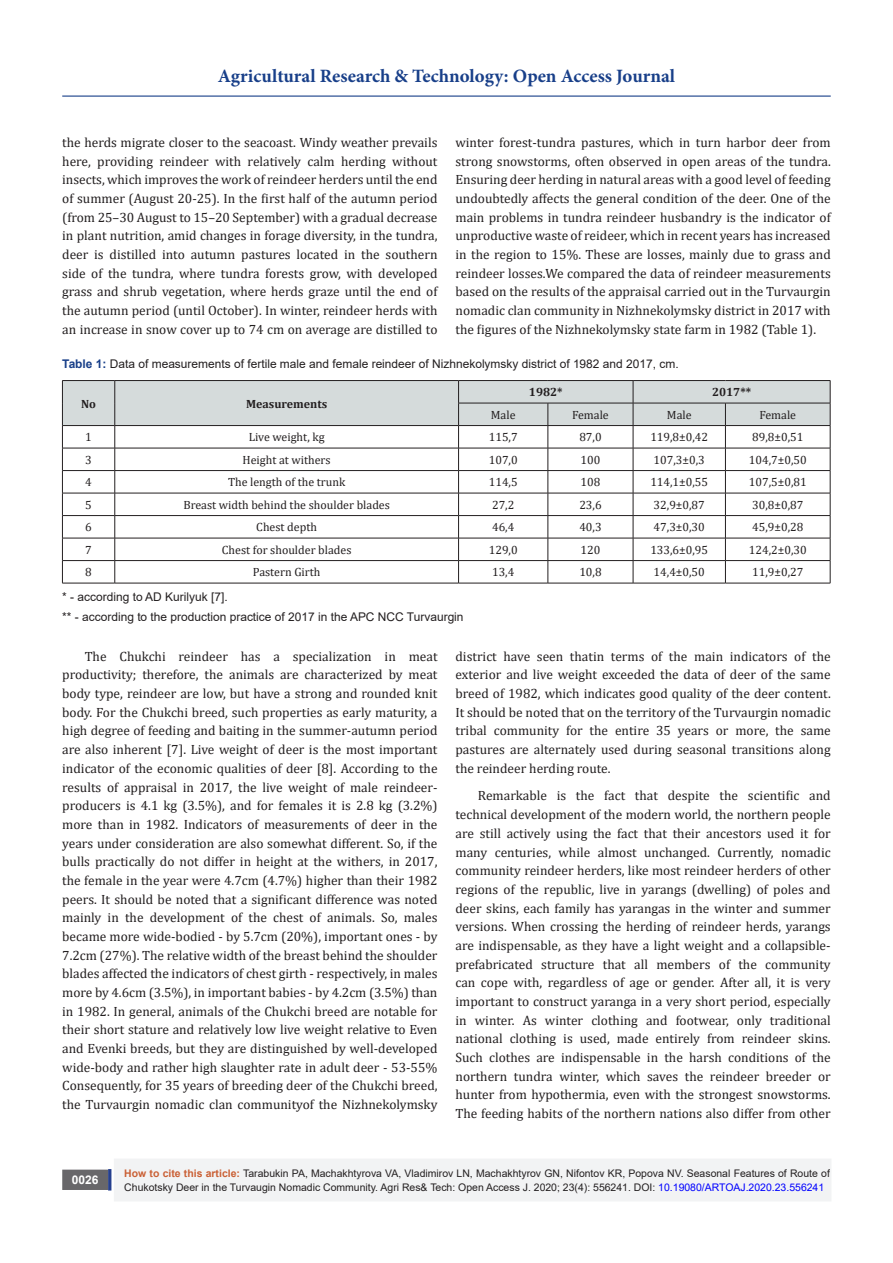
<style>
.page{position:relative;width:893px;height:1263px;background:#fff}
.page>*{position:absolute;margin:0;border:0;box-sizing:border-box;transform-origin:0 0}
.t1{font:700 18.9px "Minion Pro";color:#183f89}
.t2{font:13.5px/18.8px "Cambria";color:#231f20;text-align:justify}
.t3{font:12px "Cambria";color:#231f20}
.t4{font:12px "Arial";color:#231f20}
.t5{font:700 12px "Cambria";color:#231f20}
.t6{font:700 12px "Arial";color:#fff}
.t7{font:10.5px/14.4px "Arial";color:#231f20}
.s1{font-weight:700;color:#183f89}
.s2{font-weight:700;color:#ca6035}
.s3{color:#00f}
</style>
<div class="page">
<div style="left:115px;top:1159px;width:716px;height:42px;background:#f2f3f4"></div>
<div style="left:63px;top:1170px;width:44px;height:19px;background:#68676a"></div>
<div style="left:62px;top:1169px;width:46px;height:21px;border:2px solid #68676a"></div>
<div style="left:108px;top:1169px;width:3px;height:21px;background:#253f8e;border:2px solid #253f8e"></div>
<hr style="left:62px;top:96px;width:769px;height:1px;background:#183f89">
<hr style="left:62px;top:380px;width:53px;height:1px;background:#231f20">
<hr style="left:115px;top:380px;width:344px;height:1px;background:#231f20">
<hr style="left:459px;top:380px;width:89px;height:1px;background:#231f20">
<hr style="left:548px;top:380px;width:85px;height:1px;background:#231f20">
<hr style="left:633px;top:380px;width:92px;height:1px;background:#231f20">
<hr style="left:725px;top:380px;width:105px;height:1px;background:#231f20">
<svg style="left:62px;top:381px;width:769px;height:202px"></svg>
<hr style="left:62px;top:583px;width:53px;height:1px;background:#231f20">
<hr style="left:115px;top:583px;width:344px;height:1px;background:#231f20">
<hr style="left:459px;top:583px;width:89px;height:1px;background:#231f20">
<hr style="left:548px;top:583px;width:85px;height:1px;background:#231f20">
<hr style="left:633px;top:583px;width:92px;height:1px;background:#231f20">
<hr style="left:725px;top:583px;width:105px;height:1px;background:#231f20">
<h1 class="t1" style="left:218px;top:63px;width:459px">Agricultural Research &amp; Technology: Open Access Journal</h1>
<p class="t2" style="left:62px;top:133px;width:377px">the herds migrate closer to the seacoast. Windy weather prevails here, providing reindeer with relatively calm herding without insects, which improves the work of reindeer herders until the end of summer (August 20-25). In the first half of the autumn period (from 25–30 August to 15–20 September) with a gradual decrease in plant nutrition, amid changes in forage diversity, in the tundra, deer is distilled into autumn pastures located in the southern side of the tundra, where tundra forests grow, with developed grass and shrub vegetation, where herds graze until the end of the autumn period (until October). In winter, reindeer herds with an increase in snow cover up to 74 cm on average are distilled to</p>
<p class="t2" style="left:455px;top:133px;width:377px">winter forest-tundra pastures, which in turn harbor deer from strong snowstorms, often observed in open areas of the tundra.<br>Ensuring deer herding in natural areas with a good level of feeding undoubtedly affects the general condition of the deer. One of the main problems in tundra reindeer husbandry is the indicator of unproductive waste of reideer, which in recent years has increased in the region to 15%. These are losses, mainly due to grass and reindeer losses.We compared the data of reindeer measurements based on the results of the appraisal carried out in the Turvaurgin nomadic clan community in Nizhnekolymsky district in 2017 with the figures of the Nizhnekolymsky state farm in 1982 (Table 1).</p>
<p class="t4" style="left:62px;top:356px;width:618px"><span class="s1">Table 1:</span> Data of measurements of fertile male and female reindeer of Nizhnekolymsky district of 1982 and 2017, cm.</p>
<p class="t5" style="left:81px;top:395px;width:16px">No</p>
<p class="t5" style="left:246px;top:395px;width:83px">Measurements</p>
<p class="t5" style="left:529px;top:384px;width:35px">1982*</p>
<p class="t5" style="left:712px;top:384px;width:41px">2017**</p>
<p class="t3" style="left:491px;top:408px;width:26px">Male</p>
<p class="t3" style="left:572px;top:408px;width:38px">Female</p>
<p class="t3" style="left:667px;top:408px;width:26px">Male</p>
<p class="t3" style="left:759px;top:408px;width:38px">Female</p>
<p class="t3" style="left:85px;top:430px;width:8px">1</p>
<p class="t3" style="left:249px;top:430px;width:77px">Live weight, kg</p>
<p class="t3" style="left:489px;top:430px;width:30px">115,7</p>
<p class="t3" style="left:579px;top:430px;width:24px">87,0</p>
<p class="t3" style="left:650px;top:430px;width:59px">119,8±0,42</p>
<p class="t3" style="left:752px;top:430px;width:53px">89,8±0,51</p>
<p class="t3" style="left:85px;top:453px;width:8px">3</p>
<p class="t3" style="left:243px;top:453px;width:90px">Height at withers</p>
<p class="t3" style="left:489px;top:453px;width:30px">107,0</p>
<p class="t3" style="left:581px;top:453px;width:21px">100</p>
<p class="t3" style="left:654px;top:453px;width:53px">107,3±0,3</p>
<p class="t3" style="left:749px;top:453px;width:59px">104,7±0,50</p>
<p class="t3" style="left:85px;top:475px;width:8px">4</p>
<p class="t3" style="left:228px;top:475px;width:119px">The length of the trunk</p>
<p class="t3" style="left:489px;top:475px;width:30px">114,5</p>
<p class="t3" style="left:581px;top:475px;width:21px">108</p>
<p class="t3" style="left:650px;top:475px;width:59px">114,1±0,55</p>
<p class="t3" style="left:749px;top:475px;width:59px">107,5±0,81</p>
<p class="t3" style="left:85px;top:498px;width:8px">5</p>
<p class="t3" style="left:183px;top:498px;width:208px">Breast width behind the shoulder blades</p>
<p class="t3" style="left:492px;top:498px;width:24px">27,2</p>
<p class="t3" style="left:579px;top:498px;width:24px">23,6</p>
<p class="t3" style="left:654px;top:498px;width:53px">32,9±0,87</p>
<p class="t3" style="left:752px;top:498px;width:53px">30,8±0,87</p>
<p class="t3" style="left:85px;top:520px;width:8px">6</p>
<p class="t3" style="left:256px;top:520px;width:62px">Chest depth</p>
<p class="t3" style="left:492px;top:520px;width:24px">46,4</p>
<p class="t3" style="left:579px;top:520px;width:24px">40,3</p>
<p class="t3" style="left:654px;top:520px;width:53px">47,3±0,30</p>
<p class="t3" style="left:752px;top:520px;width:53px">45,9±0,28</p>
<p class="t3" style="left:85px;top:543px;width:8px">7</p>
<p class="t3" style="left:222px;top:543px;width:131px">Chest for shoulder blades</p>
<p class="t3" style="left:489px;top:543px;width:30px">129,0</p>
<p class="t3" style="left:581px;top:543px;width:21px">120</p>
<p class="t3" style="left:650px;top:543px;width:59px">133,6±0,95</p>
<p class="t3" style="left:749px;top:543px;width:59px">124,2±0,30</p>
<p class="t3" style="left:85px;top:565px;width:8px">8</p>
<p class="t3" style="left:253px;top:565px;width:69px">Pastern Girth</p>
<p class="t3" style="left:492px;top:565px;width:24px">13,4</p>
<p class="t3" style="left:579px;top:565px;width:24px">10,8</p>
<p class="t3" style="left:654px;top:565px;width:53px">14,4±0,50</p>
<p class="t3" style="left:752px;top:565px;width:53px">11,9±0,27</p>
<p class="t4" style="left:62px;top:588px;width:167px">* - according to AD Kurilyuk [7].</p>
<p class="t4" style="left:62px;top:608px;width:403px">** - according to the production practice of 2017 in the APC NCC Turvaurgin</p>
<p class="t2" style="left:62px;top:647px;width:377px;text-indent:22px">The Chukchi reindeer has a specialization in meat productivity; therefore, the animals are characterized by meat body type, reindeer are low, but have a strong and rounded knit body. For the Chukchi breed, such properties as early maturity, a high degree of feeding and baiting in the summer-autumn period are also inherent [7]. Live weight of deer is the most important indicator of the economic qualities of deer [8]. According to the results of appraisal in 2017, the live weight of male reindeer&shy;producers is 4.1 kg (3.5%), and for females it is 2.8 kg (3.2%) more than in 1982. Indicators of measurements of deer in the years under consideration are also somewhat different. So, if the bulls practically do not differ in height at the withers, in 2017, the female in the year were 4.7cm (4.7%) higher than their 1982 peers. It should be noted that a significant difference was noted mainly in the development of the chest of animals. So, males became more wide-bodied - by 5.7cm (20%), important ones - by 7.2cm (27%). The relative width of the breast behind the shoulder blades affected the indicators of chest girth - respectively, in males more by 4.6cm (3.5%), in important babies - by 4.2cm (3.5%) than in 1982. In general, animals of the Chukchi breed are notable for their short stature and relatively low live weight relative to Even and Evenki breeds, but they are distinguished by well-developed wide-body and rather high slaughter rate in adult deer - 53-55% Consequently, for 35 years of breeding deer of the Chukchi breed, the Turvaurgin nomadic clan communityof the Nizhnekolymsky</p>
<p class="t2" style="left:455px;top:647px;width:377px">district have seen thatin terms of the main indicators of the exterior and live weight exceeded the data of deer of the same breed of 1982, which indicates good quality of the deer content.<br>It should be noted that on the territory of the Turvaurgin nomadic tribal community for the entire 35 years or more, the same pastures are alternately used during seasonal transitions along the reindeer herding route.</p>
<p class="t2" style="left:455px;top:786px;width:377px;text-indent:22px">Remarkable is the fact that despite the scientific and technical development of the modern world, the northern people are still actively using the fact that their ancestors used it for many centuries, while almost unchanged. Currently, nomadic community reindeer herders, like most reindeer herders of other regions of the republic, live in yarangs (dwelling) of poles and deer skins, each family has yarangas in the winter and summer versions. When crossing the herding of reindeer herds, yarangs are indispensable, as they have a light weight and a collapsible&shy;prefabricated structure that all members of the community can cope with, regardless of age or gender. After all, it is very important to construct yaranga in a very short period, especially in winter. As winter clothing and footwear, only traditional national clothing is used, made entirely from reindeer skins.<br>Such clothes are indispensable in the harsh conditions of the northern tundra winter, which saves the reindeer breeder or hunter from hypothermia, even with the strongest snowstorms.<br>The feeding habits of the northern nations also differ from other</p>
<p class="t6" style="left:72px;top:1171px;width:28px">0026</p>
<p class="t7" style="left:124px;top:1166px;width:707px"><span class="s2">How to cite this article:</span> Tarabukin PA, Machakhtyrova VA, Vladimirov LN, Machakhtyrov GN, Nifontov KR, Popova NV. Seasonal Features of Route of<br>Chukotsky Deer in the Turvaugin Nomadic Community. Agri Res&amp; Tech: Open Access J. 2020; 23(4): 556241. DOI: <span class="s3">10.19080/ARTOAJ.2020.23.556241</span></p>
</div>
